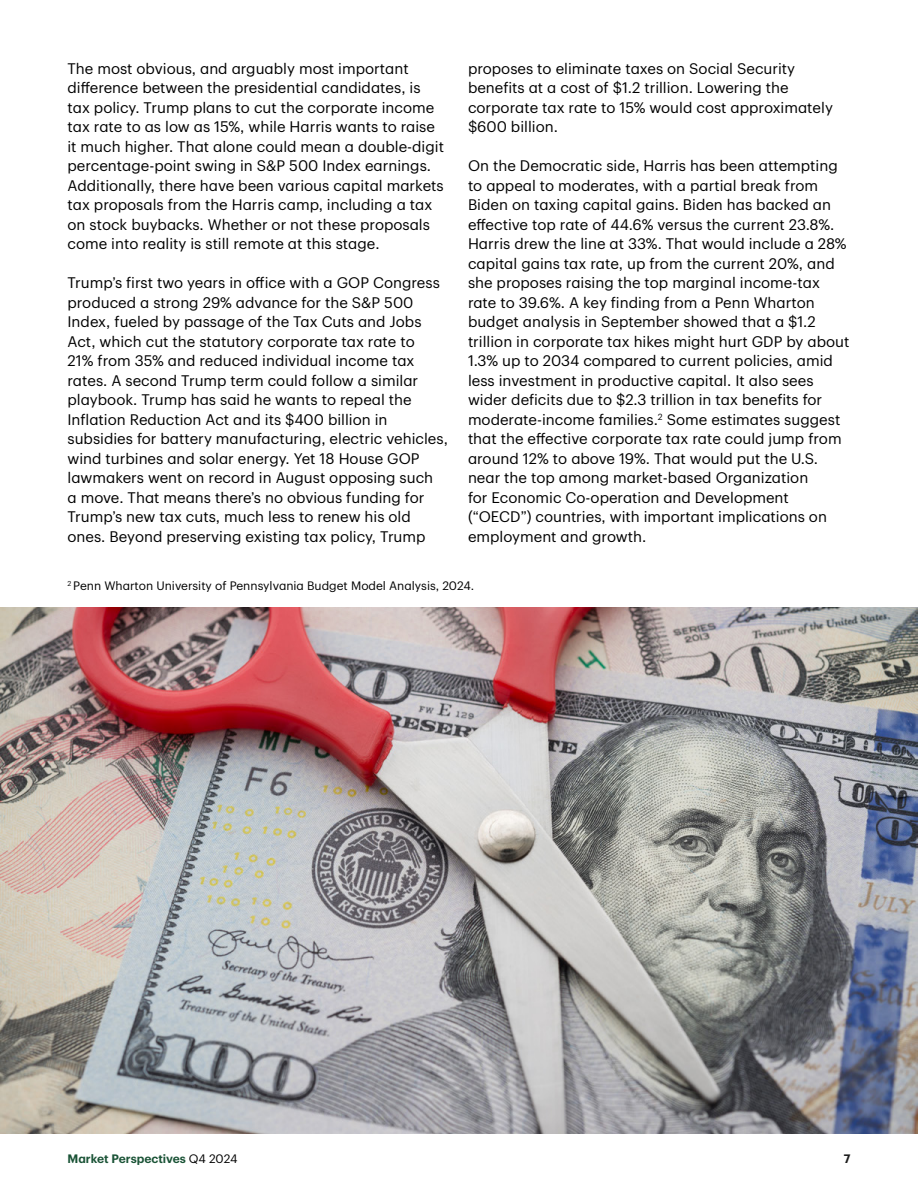
<style>
.page{position:relative;width:918px;height:1188px;background:#fff}
.page>*{position:absolute;margin:0;border:0;box-sizing:border-box;transform-origin:0 0}
.Body_Copy__10pt_Regular__Black{font:15px/19.5px "TD Graphik";color:#000}
.Footnote{font:12px "TD Graphik";color:#000}
.t1{font:600 12px "TD Graphik";color:#1a5336}
.t2{font:600 12px "TD Graphik";color:#1c1c1c}
.s1{font-weight:400;color:#000}
</style>
<div class="page">
<img style="left:0;top:608px;width:918px;height:526px">
<p class="Body_Copy__10pt_Regular__Black" style="left:468px;top:57px;width:366px">proposes to eliminate taxes on Social Security benefits at a cost of $1.2 trillion. Lowering the corporate tax rate to 15% would cost approximately $600 billion.</p>
<p class="Body_Copy__10pt_Regular__Black" style="left:468px;top:155px;width:383px">On the Democratic side, Harris has been attempting to appeal to moderates, with a partial break from Biden on taxing capital gains. Biden has backed an effective top rate of 44.6% versus the current 23.8%.<br>Harris drew the line at 33%. That would include a 28% capital gains tax rate, up from the current 20%, and she proposes raising the top marginal income-tax rate to 39.6%. A key finding from a Penn Wharton budget analysis in September showed that a $1.2 trillion in corporate tax hikes might hurt GDP by about 1.3% up to 2034 compared to current policies, amid less investment in productive capital. It also sees wider deficits due to $2.3 trillion in tax benefits for moderate-income families.<sup>2</sup> Some estimates suggest that the effective corporate tax rate could jump from around 12% to above 19%. That would put the U.S. near the top among market-based Organization<br>for Economic Co-operation and Development (“OECD”) countries, with important implications on employment and growth.</p>
<p class="Footnote" style="left:68px;top:577px;width:408px"><sup>2</sup> Penn Wharton University of Pennsylvania Budget Model Analysis, 2024.</p>
<p class="Body_Copy__10pt_Regular__Black" style="left:68px;top:57px;width:378px">The most obvious, and arguably most important difference between the presidential candidates, is tax policy. Trump plans to cut the corporate income tax rate to as low as 15%, while Harris wants to raise it much higher. That alone could mean a double-digit percentage-point swing in S&amp;P 500 Index earnings.<br>Additionally, there have been various capital markets tax proposals from the Harris camp, including a tax on stock buybacks. Whether or not these proposals come into reality is still remote at this stage.</p>
<p class="Body_Copy__10pt_Regular__Black" style="left:68px;top:272px;width:382px">Trump’s first two years in office with a GOP Congress produced a strong 29% advance for the S&amp;P 500<br>Index, fueled by passage of the Tax Cuts and Jobs Act, which cut the statutory corporate tax rate to<br>21% from 35% and reduced individual income tax rates. A second Trump term could follow a similar playbook. Trump has said he wants to repeal the Inflation Reduction Act and its $400 billion in subsidies for battery manufacturing, electric vehicles, wind turbines and solar energy. Yet 18 House GOP lawmakers went on record in August opposing such<br>a move. That means there’s no obvious funding for Trump’s new tax cuts, much less to renew his old ones. Beyond preserving existing tax policy, Trump</p>
<p class="t1" style="left:68px;top:1150px;width:171px">Market Perspectives <span class="s1">Q4 2024</span></p>
<p class="t2" style="left:844px;top:1150px;width:8px">7</p>
</div>
